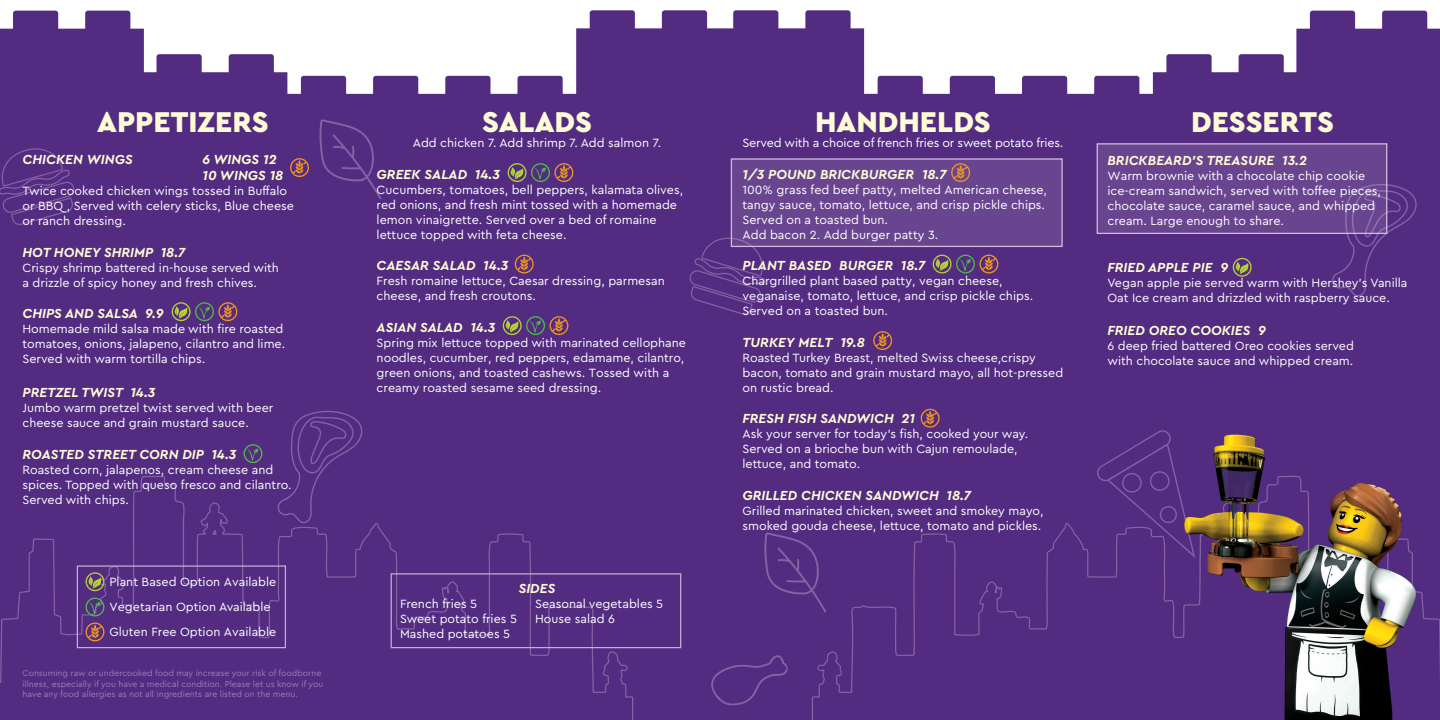
<style>
.page{position:relative;width:1440px;height:720px;background:#fff}
.page>*{position:absolute;margin:0;border:0;box-sizing:border-box;transform-origin:0 0}
.t1{font:900 30px "Cera Pro";color:#fffbd6}
.t2{font:italic 700 13.75px "Cera Pro";color:#fffbd6}
.t3{font:12.5px/15px "Cera Pro";color:#fff}
.t4{font:8.75px/10.5px "Cera Pro";color:#9b7bb7}
</style>
<div class="page">
<img style="left:0;top:10px;width:1440px;height:710px">
<div style="left:391px;top:573px;width:290px;height:75px;border:1px solid #d3bddb"></div>
<div style="left:77px;top:565px;width:209px;height:83px;border:1px solid #d3bddb"></div>
<svg style="left:86px;top:623px;width:18px;height:18px"></svg>
<svg style="left:86px;top:598px;width:18px;height:18px"></svg>
<svg style="left:86px;top:572px;width:18px;height:19px"></svg>
<div style="left:731px;top:158px;width:332px;height:89px;background:#694590;border:1px solid #d3bddb"></div>
<svg style="left:921px;top:409px;width:19px;height:19px"></svg>
<svg style="left:873px;top:331px;width:19px;height:19px"></svg>
<svg style="left:933px;top:255px;width:65px;height:19px"></svg>
<svg style="left:951px;top:163px;width:19px;height:19px"></svg>
<svg style="left:503px;top:316px;width:65px;height:19px"></svg>
<svg style="left:515px;top:255px;width:19px;height:19px"></svg>
<svg style="left:508px;top:163px;width:65px;height:19px"></svg>
<svg style="left:172px;top:302px;width:65px;height:19px"></svg>
<svg style="left:290px;top:158px;width:19px;height:19px"></svg>
<div style="left:1097px;top:143px;width:290px;height:91px;background:#694590;border:1px solid #d3bddb"></div>
<svg style="left:1233px;top:258px;width:19px;height:19px"></svg>
<svg style="left:244px;top:444px;width:18px;height:19px"></svg>
<p class="t1" style="left:97px;top:102px;width:173px">APPETIZERS</p>
<p class="t2" style="left:22px;top:150px;width:112px">CHICKEN WINGS</p>
<p class="t2" style="left:203px;top:150px;width:76px">6 WINGS 12</p>
<p class="t2" style="left:203px;top:166px;width:82px">10 WINGS 18</p>
<p class="t3" style="left:22px;top:183px;width:273px">Twice cooked chicken wings tossed in Buffalo or BBQ , Served with celery sticks, Blue cheese or ranch dressing.</p>
<p class="t2" style="left:22px;top:243px;width:164px">HOT HONEY SHRIMP 18.7</p>
<p class="t3" style="left:22px;top:260px;width:258px">Crispy shrimp battered in-house served with a drizzle of spicy honey and fresh chives.</p>
<p class="t2" style="left:22px;top:304px;width:142px">CHIPS AND SALSA 9.9</p>
<p class="t3" style="left:22px;top:321px;width:264px">Homemade mild salsa made with fire roasted tomatoes, onions, jalapeno, cilantro and lime.<br>Served with warm tortilla chips.</p>
<p class="t2" style="left:22px;top:383px;width:135px">PRETZEL TWIST 14.3</p>
<p class="t3" style="left:22px;top:400px;width:252px">Jumbo warm pretzel twist served with beer cheese sauce and grain mustard sauce.</p>
<p class="t2" style="left:22px;top:445px;width:216px">ROASTED STREET CORN DIP 14.3</p>
<p class="t3" style="left:22px;top:462px;width:271px">Roasted corn, jalapenos, cream cheese and spices. Topped with queso fresco and cilantro.<br>Served with chips.</p>
<p class="t3" style="left:109px;top:574px;width:168px">Plant Based Option Available</p>
<p class="t3" style="left:109px;top:599px;width:163px">Vegetarian Option Available</p>
<p class="t3" style="left:109px;top:624px;width:168px">Gluten Free Option Available</p>
<p class="t4" style="left:22px;top:668px;width:302px">Consuming raw or undercooked food may increase your risk of foodborne illness, especially if you have a medical condition. Please let us know if you have any food allergies as not all ingredients are listed on the menu.</p>
<p class="t1" style="left:482px;top:102px;width:111px">SALADS</p>
<p class="t3" style="left:413px;top:135px;width:250px">Add chicken 7. Add shrimp 7. Add salmon 7.</p>
<p class="t2" style="left:377px;top:165px;width:125px">GREEK SALAD 14.3</p>
<p class="t3" style="left:377px;top:182px;width:308px">Cucumbers, tomatoes, bell peppers, kalamata olives,</p>
<p class="t3" style="left:377px;top:197px;width:302px">red onions, and fresh mint tossed with a homemade lemon vinaigrette. Served over a bed of romaine lettuce topped with feta cheese.</p>
<p class="t2" style="left:377px;top:256px;width:133px">CAESAR SALAD 14.3</p>
<p class="t3" style="left:377px;top:273px;width:290px">Fresh romaine lettuce, Caesar dressing, parmesan cheese, and fresh croutons.</p>
<p class="t2" style="left:377px;top:318px;width:120px">ASIAN SALAD 14.3</p>
<p class="t3" style="left:377px;top:335px;width:311px">Spring mix lettuce topped with marinated cellophane noodles, cucumber, red peppers, edamame, cilantro, green onions, and toasted cashews. Tossed with a creamy roasted sesame seed dressing.</p>
<p class="t2" style="left:519px;top:579px;width:38px">SIDES</p>
<p class="t3" style="left:400px;top:596px;width:79px">French fries 5</p>
<p class="t3" style="left:535px;top:596px;width:130px">Seasonal vegetables 5</p>
<p class="t3" style="left:400px;top:611px;width:118px">Sweet potato fries 5</p>
<p class="t3" style="left:535px;top:611px;width:81px">House salad 6</p>
<p class="t3" style="left:400px;top:626px;width:112px">Mashed potatoes 5</p>
<p class="t1" style="left:815px;top:102px;width:177px">HANDHELDS</p>
<p class="t3" style="left:742px;top:135px;width:322px">Served with a choice of french fries or sweet potato fries.</p>
<p class="t2" style="left:742px;top:165px;width:206px">1/3 POUND BRICKBURGER 18.7</p>
<p class="t3" style="left:742px;top:182px;width:306px">100% grass fed beef patty, melted American cheese, tangy sauce, tomato, lettuce, and crisp pickle chips.<br>Served on a toasted bun.</p>
<p class="t3" style="left:742px;top:227px;width:197px">Add bacon 2. Add burger patty 3.</p>
<p class="t2" style="left:742px;top:256px;width:184px">PLANT BASED BURGER 18.7</p>
<p class="t3" style="left:742px;top:273px;width:292px">Chargrilled plant based patty, vegan cheese, veganaise, tomato, lettuce, and crisp pickle chips.<br>Served on a toasted bun.</p>
<p class="t2" style="left:742px;top:333px;width:124px">TURKEY MELT 19.8</p>
<p class="t3" style="left:742px;top:350px;width:322px">Roasted Turkey Breast, melted Swiss cheese,crispy bacon, tomato and grain mustard mayo, all hot-pressed on rustic bread.</p>
<p class="t2" style="left:742px;top:409px;width:174px">FRESH FISH SANDWICH 21</p>
<p class="t3" style="left:742px;top:426px;width:287px">Ask your server for today’s fish, cooked your way.<br>Served on a brioche bun with Cajun remoulade, lettuce, and tomato.</p>
<p class="t2" style="left:742px;top:486px;width:230px">GRILLED CHICKEN SANDWICH 18.7</p>
<p class="t3" style="left:742px;top:503px;width:303px">Grilled marinated chicken, sweet and smokey mayo, smoked gouda cheese, lettuce, tomato and pickles.</p>
<p class="t1" style="left:1191px;top:102px;width:144px">DESSERTS</p>
<p class="t2" style="left:1107px;top:151px;width:201px">BRICKBEARD’S TREASURE 13.2</p>
<p class="t3" style="left:1107px;top:168px;width:275px">Warm brownie with a chocolate chip cookie ice-cream sandwich, served with toffee pieces, chocolate sauce, caramel sauce, and whipped cream. Large enough to share.</p>
<p class="t2" style="left:1107px;top:258px;width:122px">FRIED APPLE PIE 9</p>
<p class="t3" style="left:1107px;top:275px;width:302px">Vegan apple pie served warm with Hershey’s Vanilla<br>Oat Ice cream and drizzled with raspberry sauce.</p>
<p class="t2" style="left:1107px;top:321px;width:160px">FRIED OREO COOKIES 9</p>
<p class="t3" style="left:1107px;top:338px;width:248px">6 deep fried battered Oreo cookies served with chocolate sauce and whipped cream.</p>
</div>
